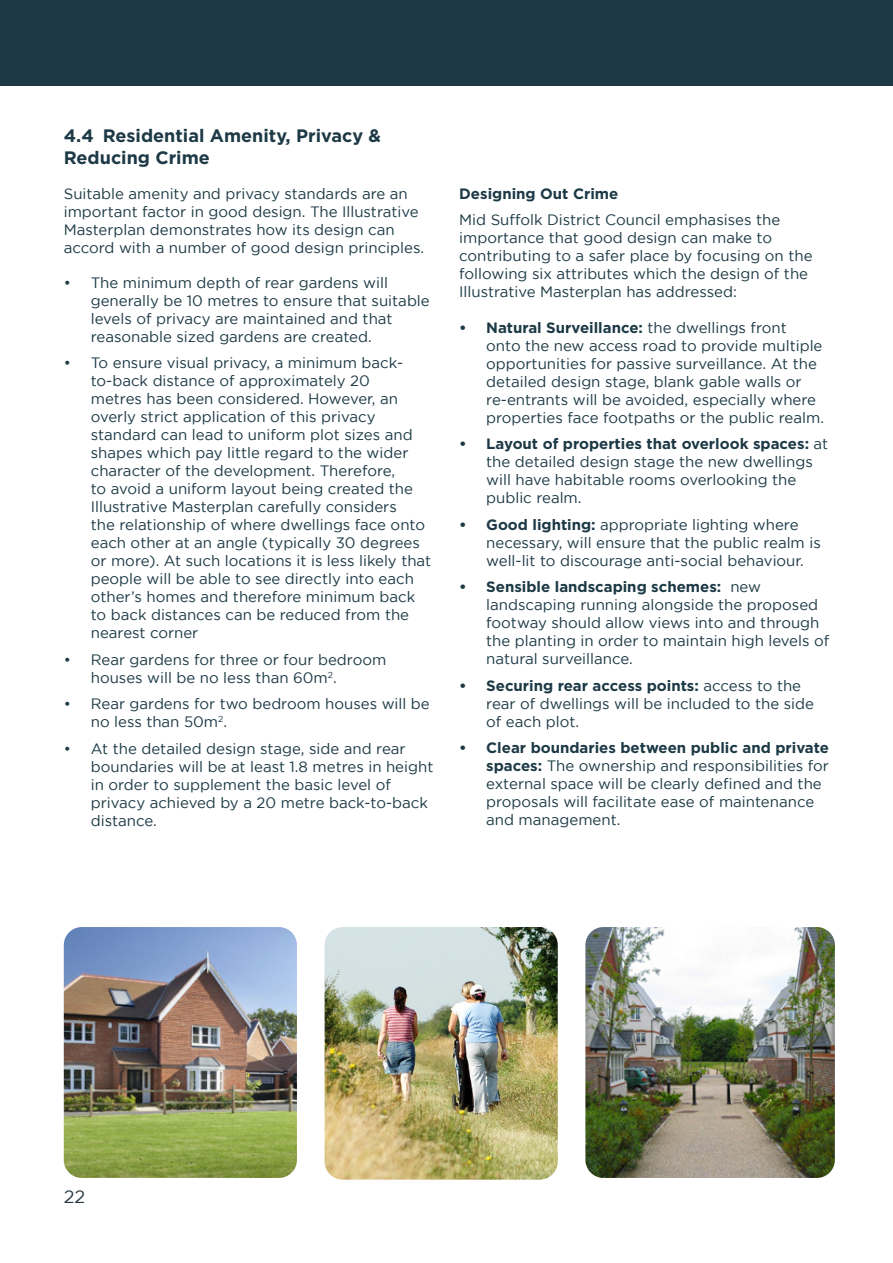
<style>
.page{position:relative;width:893px;height:1263px;background:#fff}
.page>*{position:absolute;margin:0;border:0;box-sizing:border-box;transform-origin:0 0}
.t1{font:700 18px/21.6px "Gotham";color:#1c3945}
.t2{font:18px "Gotham";color:#273b47}
.t3{font:15px/18px "Gotham";color:#1c3945}
.t4{font:700 15px "Gotham";color:#1c3945}
.s1{font-weight:700}
</style>
<div class="page">
<div style="left:0;top:0;width:893px;height:85px;background:#1c3945"></div>
<img style="left:325px;top:927px;width:233px;height:252px">
<img style="left:585px;top:927px;width:250px;height:251px">
<img style="left:64px;top:927px;width:233px;height:251px">
<p class="t1" style="left:64px;top:125px;width:319px">4.4 Residential Amenity, Privacy &amp;<br>Reducing Crime</p>
<p class="t3" style="left:64px;top:184px;width:362px">Suitable amenity and privacy standards are an important factor in good design. The Illustrative Masterplan demonstrates how its design can accord with a number of good design principles.</p>
<p class="t3" style="left:91px;top:273px;width:340px;text-indent:-27px">• The minimum depth of rear gardens will generally be 10 metres to ensure that suitable levels of privacy are maintained and that reasonable sized gardens are created.</p>
<p class="t3" style="left:91px;top:354px;width:342px;text-indent:-27px">• To ensure visual privacy, a minimum back&shy;to-back distance of approximately 20<br>metres has been considered. However, an overly strict application of this privacy standard can lead to uniform plot sizes and shapes which pay little regard to the wider character of the development. Therefore,<br>to avoid a uniform layout being created the Illustrative Masterplan carefully considers<br>the relationship of where dwellings face onto each other at an angle (typically 30 degrees or more). At such locations it is less likely that people will be able to see directly into each other’s homes and therefore minimum back to back distances can be reduced from the nearest corner</p>
<p class="t3" style="left:91px;top:650px;width:297px;text-indent:-27px">• Rear gardens for three or four bedroom houses will be no less than 60m<sup>2</sup>.</p>
<p class="t3" style="left:91px;top:695px;width:340px;text-indent:-27px">• Rear gardens for two bedroom houses will be no less than 50m<sup>2</sup>.</p>
<p class="t3" style="left:91px;top:739px;width:344px;text-indent:-27px">• At the detailed design stage, side and rear boundaries will be at least 1.8 metres in height in order to supplement the basic level of privacy achieved by a 20 metre back-to-back distance.</p>
<p class="t4" style="left:459px;top:185px;width:161px">Designing Out Crime</p>
<p class="t3" style="left:459px;top:211px;width:355px">Mid Suffolk District Council emphasises the importance that good design can make to contributing to a safer place by focusing on the following six attributes which the design of the Illustrative Masterplan has addressed:</p>
<p class="t3" style="left:486px;top:318px;width:339px;text-indent:-27px"><span class="s1">• Natural Surveillance:</span> the dwellings front onto the new access road to provide multiple opportunities for passive surveillance. At the detailed design stage, blank gable walls or re-entrants will be avoided, especially where properties face footpaths or the public realm.</p>
<p class="t3" style="left:486px;top:434px;width:343px;text-indent:-27px"><span class="s1">• Layout of properties that overlook spaces:</span> at the detailed design stage the new dwellings will have habitable rooms overlooking the public realm.</p>
<p class="t3" style="left:486px;top:515px;width:336px;text-indent:-27px"><span class="s1">• Good lighting:</span> appropriate lighting where necessary, will ensure that the public realm is well-lit to discourage anti-social behaviour.</p>
<p class="t3" style="left:486px;top:577px;width:344px;text-indent:-27px"><span class="s1">• Sensible landscaping schemes:</span> new landscaping running alongside the proposed footway should allow views into and through the planting in order to maintain high levels of natural surveillance.</p>
<p class="t3" style="left:486px;top:676px;width:329px;text-indent:-27px"><span class="s1">• Securing rear access points:</span> access to the rear of dwellings will be included to the side of each plot.</p>
<p class="t3" style="left:486px;top:738px;width:344px;text-indent:-27px"><span class="s1">• Clear boundaries between public and private spaces:</span> The ownership and responsibilities for external space will be clearly defined and the proposals will facilitate ease of maintenance and management.</p>
<p class="t2" style="left:64px;top:1187px;width:23px">22</p>
</div>
